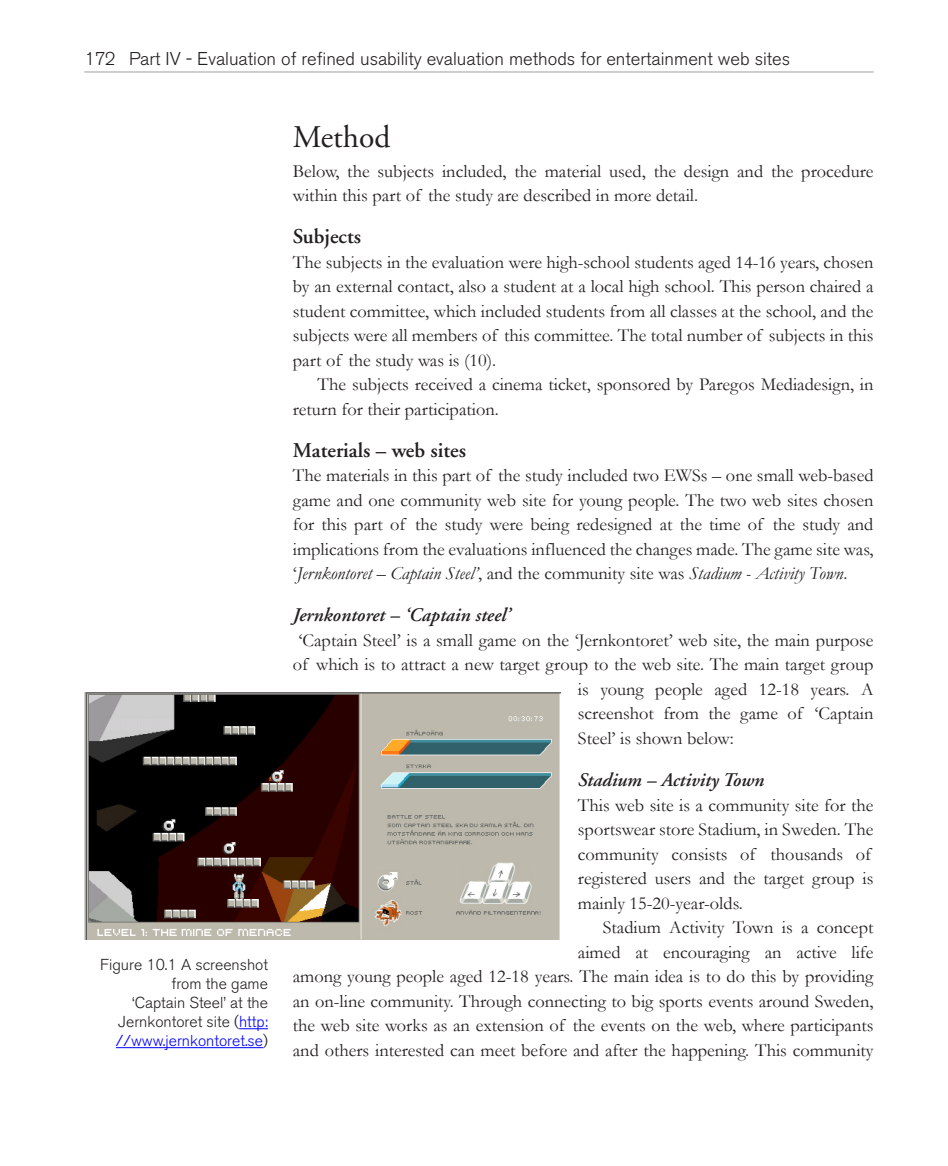
<style>
.page{position:relative;width:948px;height:1166px;background:#fff}
.page>*{position:absolute;margin:0;border:0;box-sizing:border-box;transform-origin:0 0}
.Rubrik_2{font:31.5px "Adobe Garamond";color:#231f20}
.Rubrik_3{font:600 21px "Adobe Garamond";color:#231f20}
.Rubrik_3-2{font:italic 600 19.25px "Adobe Garamond";color:#231f20}
.body_begin{font:18.38px/24.5px "Garamond";color:#231f20}
.body{font:18.38px/24.5px "Garamond";color:#231f20}
.t1{font:300 18.38px "Akzidenz Grotesk BE";color:#231f20}
.Br鰀text{font:300 15.75px/18.9px "Akzidenz Grotesk BE";color:#231f20;text-align:right}
.s1{color:#00f}
.s2{font-style:italic}
</style>
<div class="page">
<hr style="left:84px;top:71px;width:789px;height:2px;background:#ccc">
<img style="left:84px;top:693px;width:476px;height:247px">
<svg style="left:239px;top:1028px;width:29px;height:1px"></svg>
<hr style="left:116px;top:1047px;width:147px;height:1px;background:#00f">
<p class="t1" style="left:84px;top:48px;width:32px">172</p>
<p class="t1" style="left:129px;top:48px;width:662px">Part IV - Evaluation of refined usability evaluation methods for entertainment web sites</p>
<p class="Br鰀text" style="left:100px;top:956px;width:169px">Figure 10.1 A screenshot from the game<br>‘Captain Steel’ at the<br>Jernkontoret site (<span class="s1">http: //www.jernkontoret.se</span>)</p>
<p class="Rubrik_2" style="left:293px;top:120px;width:99px">Method</p>
<p class="body_begin" style="left:293px;top:158px;width:582px">Below, the subjects included, the material used, the design and the procedure within this part of the study are described in more detail.</p>
<p class="Rubrik_3" style="left:293px;top:225px;width:70px">Subjects</p>
<p class="body_begin" style="left:293px;top:249px;width:582px;text-align:justify">The subjects in the evaluation were high-school students aged 14-16 years, chosen by an external contact, also a student at a local high school. This person chaired a student committee, which included students from all classes at the school, and the subjects were all members of this committee. The total number of subjects in this part of the study was is (10).</p>
<p class="body" style="left:293px;top:372px;width:582px;text-indent:25px">The subjects received a cinema ticket, sponsored by Paregos Mediadesign, in return for their participation.</p>
<p class="Rubrik_3" style="left:293px;top:438px;width:175px">Materials – web sites</p>
<p class="body_begin" style="left:293px;top:463px;width:582px;text-align:justify">The materials in this part of the study included two EWSs – one small web-based game and one community web site for young people. The two web sites chosen for this part of the study were being redesigned at the time of the study and implications from the evaluations influenced the changes made. The game site was, ‘<span class="s2">Jernkontoret – Captain Steel’</span>, and the community site was <span class="s2">Stadium - Activity Town</span>.</p>
<p class="Rubrik_3-2" style="left:293px;top:604px;width:219px">Jernkontoret – ‘Captain steel’</p>
<p class="body_begin" style="left:298px;top:627px;width:576px">‘Captain Steel’ is a small game on the ‘Jernkontoret’ web site, the main purpose</p>
<p class="body_begin" style="left:293px;top:652px;width:582px">of which is to attract a new target group to the web site. The main target group</p>
<p class="body_begin" style="left:578px;top:676px;width:297px">is young people aged 12-18 years. A</p>
<p class="body_begin" style="left:578px;top:701px;width:297px">screenshot from the game of ‘Captain</p>
<p class="body_begin" style="left:578px;top:726px;width:157px">Steel’ is shown below:</p>
<p class="Rubrik_3-2" style="left:578px;top:770px;width:188px">Stadium – Activity Town</p>
<p class="body_begin" style="left:578px;top:792px;width:297px">This web site is a community site for the sportswear store Stadium, in Sweden. The community consists of thousands of registered users and the target group is mainly 15-20-year-olds.</p>
<p class="body" style="left:293px;top:915px;width:582px;text-align:right">Stadium Activity Town is a concept<br>aimed at encouraging an active life<br>among young people aged 12-18 years. The main idea is to do this by providing an on-line community. Through connecting to big sports events around Sweden, the web site works as an extension of the events on the web, where participants and others interested can meet before and after the happening. This community</p>
</div>
